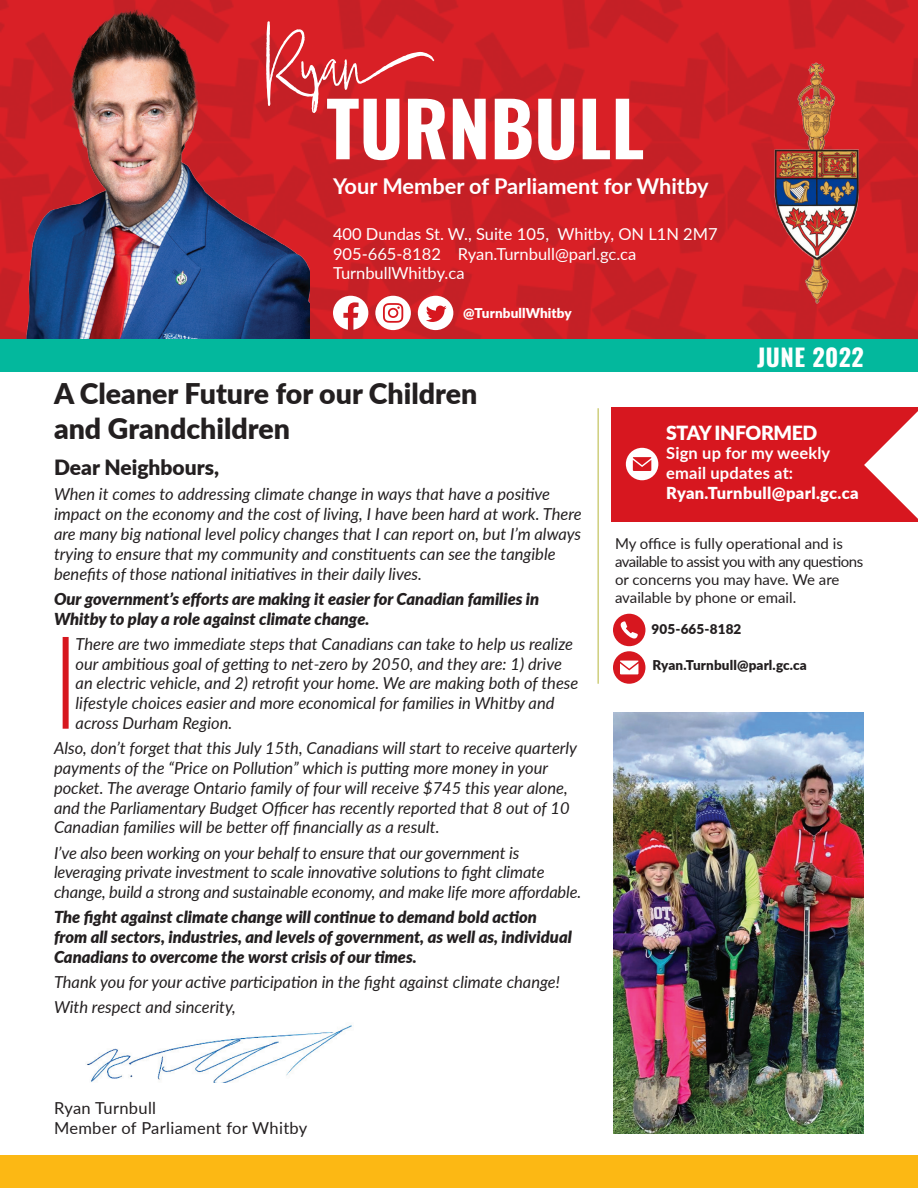
<style>
.page{position:relative;width:918px;height:1188px;background:#fff}
.page>*{position:absolute;margin:0;border:0;box-sizing:border-box;transform-origin:0 0}
.Headline{font:900 28.5px/34.5px "Lato";color:#231f20}
.t1{font:700 24px "Oswald";letter-spacing:.02em;color:#fff}
.t2{font:700 21.75px "Lato";color:#fff}
.t3{font:900 21px "Lato";color:#231f20}
.t4{font:900 19.5px "Lato";letter-spacing:-.02em;color:#fff}
.Dear_Neighbours{font:italic 16.5px/19.8px "Lato";color:#231f20}
.Dear_Neighbours-2{font:italic 900 16.5px/19.8px "Lato";color:#231f20}
.t5{font:16.5px "Lato";color:#fff}
.t6{font:16.5px "Lato";letter-spacing:.02em;color:#231f20}
.t7{font:700 16.5px/19.8px "Lato";letter-spacing:.01em;color:#fff}
.t8{font:900 16.5px "Lato";letter-spacing:.02em;color:#fff}
.t9{font:15px/18px "Lato";letter-spacing:-.01em;color:#231f20}
.t10{font:900 13.5px "Lato";letter-spacing:.01em;color:#231f20}
.t11{font:900 13.5px "Lato";letter-spacing:.01em;color:#fff}
</style>
<div class="page">
<img style="left:309px;top:0;width:609px;height:340px">
<img style="left:756px;top:56px;width:108px;height:252px">
<div style="left:0;top:1156px;width:918px;height:32px;background:#fcb814"></div>
<hr style="left:598px;top:408px;width:1px;height:276px;background:#b6b73b">
<svg style="left:333px;top:296px;width:35px;height:34px"></svg>
<div style="left:418px;top:296px;width:35px;height:34px;background:#fff;border-radius:50%"></div>
<svg style="left:426px;top:306px;width:21px;height:16px"></svg>
<div style="left:375px;top:296px;width:36px;height:34px;background:#fff;border-radius:50%"></div>
<svg style="left:383px;top:303px;width:20px;height:20px"></svg>
<img style="left:87px;top:1025px;width:265px;height:58px">
<img style="left:0;top:0;width:309px;height:340px">
<div style="left:0;top:340px;width:918px;height:32px;background:#03b89d"></div>
<svg style="left:453px;top:99px;width:33px;height:60px"></svg>
<svg style="left:495px;top:99px;width:37px;height:60px"></svg>
<svg style="left:538px;top:99px;width:36px;height:61px"></svg>
<svg style="left:583px;top:99px;width:27px;height:60px"></svg>
<svg style="left:616px;top:99px;width:27px;height:60px"></svg>
<svg style="left:266px;top:21px;width:180px;height:139px"></svg>
<img style="left:614px;top:713px;width:250px;height:421px">
<svg style="left:613px;top:614px;width:32px;height:70px"></svg>
<div style="left:612px;top:408px;width:306px;height:114px;background:#d7171f"></div>
<svg style="left:626px;top:448px;width:32px;height:32px"></svg>
<svg style="left:864px;top:411px;width:54px;height:108px"></svg>
<div style="left:63px;top:637px;width:6px;height:92px;background:#d7171f"></div>
<p class="t2" style="left:333px;top:171px;width:377px">Your Member of Parliament for Whitby</p>
<p class="t5" style="left:333px;top:222px;width:386px">400 Dundas St. W., Suite 105, Whitby, ON L1N 2M7</p>
<p class="t5" style="left:333px;top:242px;width:305px">905-665-8182 Ryan.Turnbull@parl.gc.ca</p>
<p class="t5" style="left:333px;top:261px;width:133px">TurnbullWhitby.ca</p>
<p class="t11" style="left:463px;top:303px;width:110px">@TurnbullWhitby</p>
<p class="Headline" style="left:54px;top:375px;width:425px">A Cleaner Future for our Children and Grandchildren</p>
<p class="t3" style="left:54px;top:452px;width:167px">Dear Neighbours,</p>
<p class="Dear_Neighbours" style="left:54px;top:484px;width:529px">When it comes to addressing climate change in ways that have a positive impact on the economy and the cost of living, I have been hard at work. There are many big national level policy changes that I can report on, but I’m always trying to ensure that my community and constituents can see the tangible benefits of those national initiatives in their daily lives.</p>
<p class="Dear_Neighbours-2" style="left:54px;top:588px;width:487px">Our government’s efforts are making it easier for Canadian families in<br>Whitby to play a role against climate change.</p>
<p class="Dear_Neighbours" style="left:76px;top:633px;width:504px">There are two immediate steps that Canadians can take to help us realize our ambitious goal of getting to net-zero by 2050, and they are: 1) drive an electric vehicle, and 2) retrofit your home. We are making both of these lifestyle choices easier and more economical for families in Whitby and across Durham Region.</p>
<p class="Dear_Neighbours" style="left:54px;top:738px;width:525px">Also, don’t forget that this July 15th, Canadians will start to receive quarterly payments of the “Price on Pollution” which is putting more money in your pocket. The average Ontario family of four will receive $745 this year alone, and the Parliamentary Budget Officer has recently reported that 8 out of 10<br>Canadian families will be better off financially as a result.</p>
<p class="Dear_Neighbours" style="left:54px;top:842px;width:529px">I’ve also been working on your behalf to ensure that our government is leveraging private investment to scale innovative solutions to fight climate change, build a strong and sustainable economy, and make life more affordable.</p>
<p class="Dear_Neighbours-2" style="left:54px;top:907px;width:519px">The fight against climate change will continue to demand bold action from all sectors, industries, and levels of government, as well as, individual<br>Canadians to overcome the worst crisis of our times.</p>
<p class="Dear_Neighbours" style="left:54px;top:972px;width:507px">Thank you for your active participation in the fight against climate change!</p>
<p class="Dear_Neighbours" style="left:54px;top:997px;width:184px">With respect and sincerity,</p>
<p class="t6" style="left:54px;top:1096px;width:104px">Ryan Turnbull</p>
<p class="t6" style="left:54px;top:1116px;width:255px">Member of Parliament for Whitby</p>
<p class="t1" style="left:757px;top:344px;width:108px">JUNE 2022</p>
<p class="t4" style="left:666px;top:418px;width:153px">STAY INFORMED</p>
<p class="t7" style="left:666px;top:443px;width:166px">Sign up for my weekly email updates at:</p>
<p class="t8" style="left:666px;top:481px;width:194px">Ryan.Turnbull@parl.gc.ca</p>
<p class="t9" style="left:615px;top:534px;width:250px">My office is fully operational and is available to assist you with any questions or concerns you may have. We are available by phone or email.</p>
<p class="t10" style="left:652px;top:619px;width:91px">905-665-8182</p>
<p class="t10" style="left:653px;top:655px;width:156px">Ryan.Turnbull@parl.gc.ca</p>
</div>
